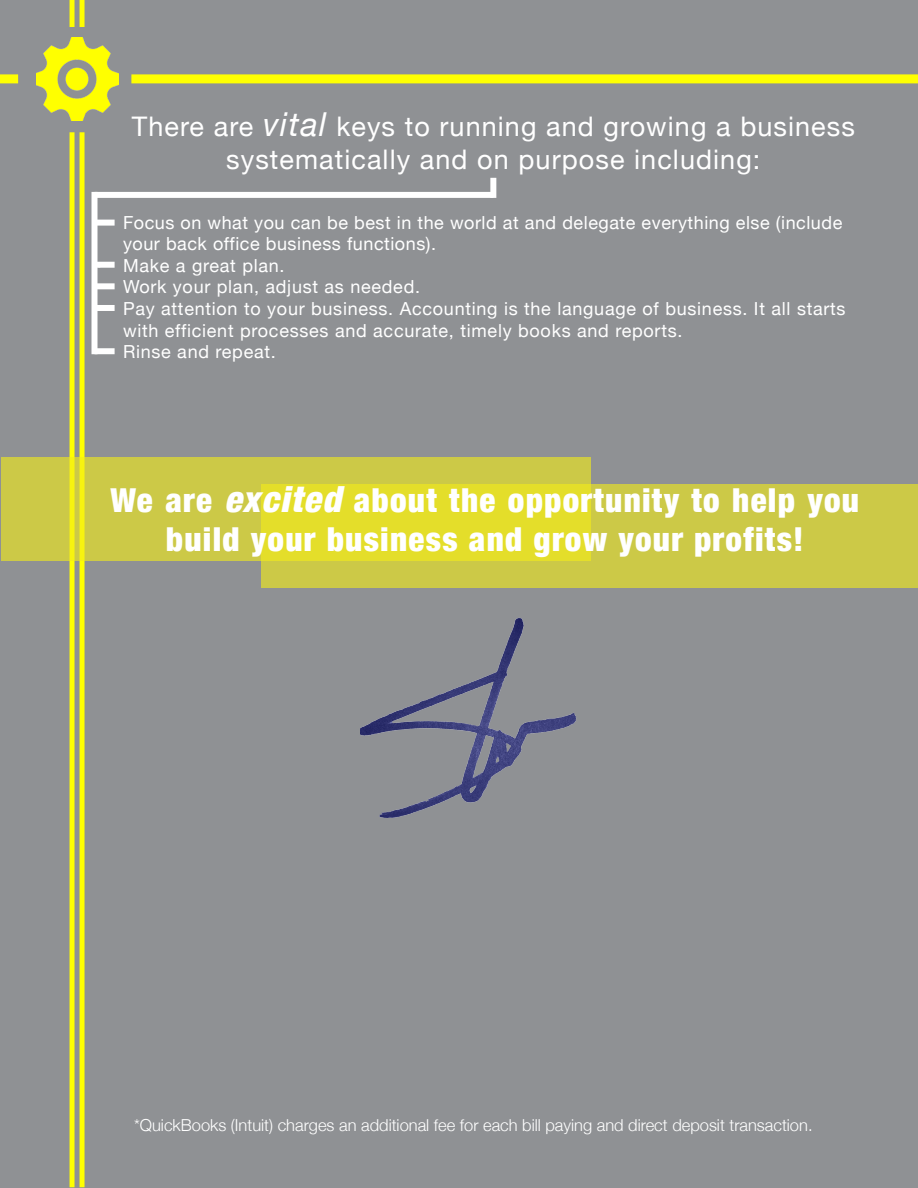
<style>
.page{position:relative;width:918px;height:1188px;background:#fff}
.page>*{position:absolute;margin:0;border:0;box-sizing:border-box;transform-origin:0 0}
.t1{font:900 condensed 33px/39.6px "Helvetica Neue";letter-spacing:.04em;color:#fff;text-align:center}
.t2{font:27px/32.4px "Helvetica Neue";letter-spacing:.04em;color:#fff;text-align:center}
.t3{font:18px/21.6px "Helvetica Neue";letter-spacing:.04em;color:#fff}
.t4{font:300 16.5px "Helvetica Neue";color:#fff}
.s1{font-style:italic;font-size:33px}
.s2{font-style:italic;font-size:36px}
</style>
<div class="page">
<div style="left:1px;top:0;width:917px;height:1187px;background:#8f9194"></div>
<div style="left:131px;top:74px;width:787px;height:9px;background:#ff0"></div>
<div style="left:70px;top:132px;width:5px;height:1055px;background:#ff0"></div>
<div style="left:80px;top:132px;width:5px;height:1055px;background:#ff0"></div>
<img style="left:36px;top:38px;width:82px;height:82px">
<div style="left:0;top:74px;width:18px;height:9px;background:#ff0"></div>
<div style="left:70px;top:0;width:5px;height:27px;background:#ff0"></div>
<div style="left:80px;top:0;width:5px;height:27px;background:#ff0"></div>
<div style="left:94px;top:192px;width:399px;height:6px;background:#fff"></div>
<div style="left:92px;top:192px;width:6px;height:162px;background:#fff"></div>
<div style="left:94px;top:220px;width:21px;height:6px;background:#fff"></div>
<div style="left:94px;top:262px;width:21px;height:6px;background:#fff"></div>
<div style="left:94px;top:283px;width:21px;height:6px;background:#fff"></div>
<div style="left:94px;top:305px;width:21px;height:6px;background:#fff"></div>
<div style="left:94px;top:348px;width:21px;height:6px;background:#fff"></div>
<div style="left:490px;top:178px;width:6px;height:20px;background:#fff"></div>
<div style="left:1px;top:458px;width:589px;height:103px;background:#ccc947"></div>
<svg style="left:261px;top:484px;width:657px;height:103px;background:#d5d03c"></svg>
<img style="left:360px;top:618px;width:217px;height:200px">
<p class="t2" style="left:132px;top:112px;width:725px">There are <span class="s1">vital</span> keys to running and growing a business systematically and on purpose including:</p>
<p class="t3" style="left:123px;top:212px;width:721px;text-indent:-27px">• Focus on what you can be best in the world at and delegate everything else (include your back office business functions).</p>
<p class="t3" style="left:96px;top:256px;width:190px">• Make a great plan.</p>
<p class="t3" style="left:96px;top:277px;width:326px">• Work your plan, adjust as needed.</p>
<p class="t3" style="left:123px;top:299px;width:724px;text-indent:-27px">• Pay attention to your business. Accounting is the language of business. It all starts with efficient processes and accurate, timely books and reports.</p>
<p class="t3" style="left:96px;top:342px;width:181px">• Rinse and repeat.</p>
<p class="t1" style="left:111px;top:479px;width:750px">We are <span class="s2">excited</span> about the opportunity to help you build your business and grow your profits!</p>
<p class="t4" style="left:134px;top:1112px;width:680px">*QuickBooks (Intuit) charges an additional fee for each bill paying and direct deposit transaction.</p>
</div>
